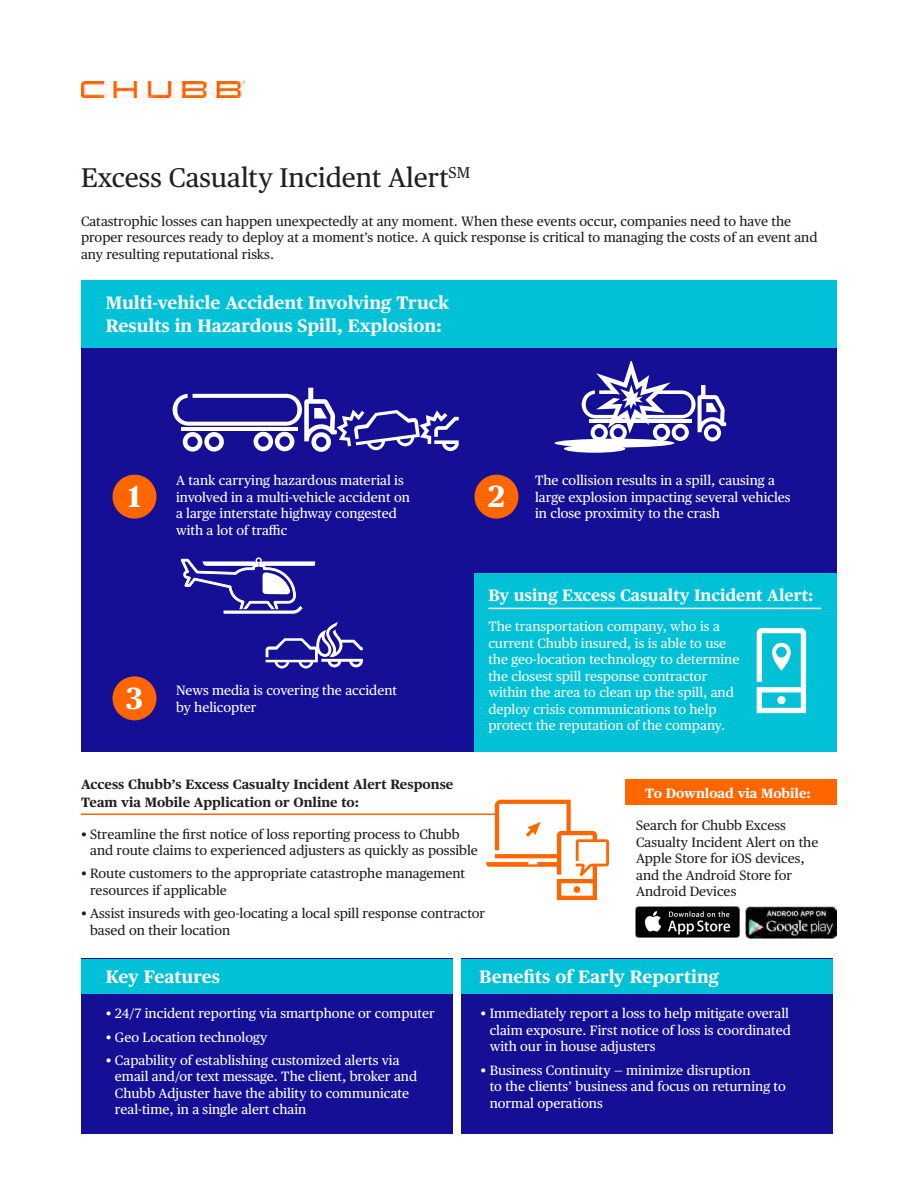
<style>
.page{position:relative;width:918px;height:1188px;background:#fff}
.page>*{position:absolute;margin:0;border:0;box-sizing:border-box;transform-origin:0 0}
.t1{font:700 30.6px "Publico Text";color:#fff}
.t2{font:27px "Publico Text";color:#231f20}
.t3{font:700 18px/22.5px "Publico Text";color:#fff}
.t4{font:700 16.5px "Publico Text";color:#fff}
.t5{font:13.5px/16.5px "Publico Text";color:#fff}
.t6{font:13.5px/16.5px "Publico Text";color:#231f20}
.t7{font:700 13.5px/18px "Publico Text";color:#231f20}
.t8{font:700 13.5px "Publico Text";color:#fff}
</style>
<div class="page">
<div style="left:625px;top:779px;width:212px;height:26px;background:#f60"></div>
<div style="left:81px;top:959px;width:371px;height:175px;background:#150f96"></div>
<div style="left:461px;top:959px;width:372px;height:175px;background:#150f96"></div>
<img style="left:81px;top:81px;width:164px;height:17px">
<hr style="left:81px;top:813px;width:417px;height:2px;background:#f60">
<div style="left:81px;top:281px;width:756px;height:471px;background:#150f96"></div>
<div style="left:81px;top:281px;width:756px;height:67px;background:#01c1d6"></div>
<div style="left:81px;top:959px;width:371px;height:35px;background:#01c1d6"></div>
<div style="left:461px;top:959px;width:372px;height:35px;background:#01c1d6"></div>
<div style="left:475px;top:573px;width:362px;height:179px;background:#01c1d6"></div>
<hr style="left:488px;top:608px;width:333px;height:1px;background:#fff">
<svg style="left:173px;top:388px;width:286px;height:64px"></svg>
<svg style="left:582px;top:361px;width:144px;height:80px"></svg>
<div style="left:554px;top:439px;width:120px;height:9px;background:#fff;border-radius:50%"></div>
<div style="left:564px;top:445px;width:61px;height:8px;background:#fff;border-radius:50%"></div>
<svg style="left:266px;top:622px;width:97px;height:46px"></svg>
<svg style="left:180px;top:557px;width:136px;height:57px"></svg>
<svg style="left:757px;top:628px;width:49px;height:85px"></svg>
<div style="left:113px;top:475px;width:43px;height:44px;background:#f60;border-radius:50%"></div>
<div style="left:113px;top:676px;width:43px;height:44px;background:#f60;border-radius:50%"></div>
<div style="left:475px;top:475px;width:43px;height:44px;background:#f60;border-radius:50%"></div>
<svg style="left:486px;top:800px;width:123px;height:100px"></svg>
<img style="left:746px;top:907px;width:91px;height:32px">
<img style="left:635px;top:907px;width:105px;height:31px">
<p class="t2" style="left:81px;top:158px;width:391px">Excess Casualty Incident Alert<sup>SM</sup></p>
<p class="t6" style="left:81px;top:212px;width:738px">Catastrophic losses can happen unexpectedly at any moment. When these events occur, companies need to have the proper resources ready to deploy at a moment’s notice. A quick response is critical to managing the costs of an event and any resulting reputational risks.</p>
<p class="t3" style="left:106px;top:290px;width:345px">Multi-vehicle Accident Involving Truck<br>Results in Hazardous Spill, Explosion:</p>
<p class="t1" style="left:128px;top:473px;width:14px">1</p>
<p class="t5" style="left:176px;top:471px;width:235px">A tank carrying hazardous material is involved in a multi-vehicle accident on a large interstate highway congested with a lot of traffic</p>
<p class="t1" style="left:126px;top:674px;width:19px">3</p>
<p class="t5" style="left:176px;top:681px;width:223px">News media is covering the accident by helicopter</p>
<p class="t1" style="left:488px;top:473px;width:19px">2</p>
<p class="t5" style="left:535px;top:471px;width:257px">The collision results in a spill, causing a large explosion impacting several vehicles in close proximity to the crash</p>
<p class="t4" style="left:488px;top:582px;width:327px">By using Excess Casualty Incident Alert:</p>
<p class="t5" style="left:488px;top:617px;width:253px">The transportation company, who is a current Chubb insured, is is able to use the geo-location technology to determine the closest spill response contractor within the area to clean up the spill, and deploy crisis communications to help protect the reputation of the company.</p>
<p class="t7" style="left:81px;top:774px;width:374px">Access Chubb’s Excess Casualty Incident Alert Response<br>Team via Mobile Application or Online to:</p>
<p class="t8" style="left:645px;top:782px;width:167px">To Download via Mobile:</p>
<p class="t6" style="left:90px;top:825px;width:389px;text-indent:-9px">• Streamline the first notice of loss reporting process to Chubb and route claims to experienced adjusters as quickly as possible</p>
<p class="t6" style="left:90px;top:865px;width:377px;text-indent:-9px">• Route customers to the appropriate catastrophe management resources if applicable</p>
<p class="t6" style="left:90px;top:904px;width:397px;text-indent:-9px">• Assist insureds with geo-locating a local spill response contractor based on their location</p>
<p class="t6" style="left:636px;top:816px;width:184px">Search for Chubb Excess<br>Casualty Incident Alert on the<br>Apple Store for iOS devices, and the Android Store for<br>Android Devices</p>
<p class="t3" style="left:106px;top:964px;width:116px">Key Features</p>
<p class="t3" style="left:479px;top:964px;width:241px">Benefits of Early Reporting</p>
<p class="t5" style="left:106px;top:1005px;width:330px">• 24/7 incident reporting via smartphone or computer</p>
<p class="t5" style="left:106px;top:1028px;width:163px">• Geo Location technology</p>
<p class="t5" style="left:115px;top:1051px;width:304px;text-indent:-9px">• Capability of establishing customized alerts via email and/or text message. The client, broker and Chubb Adjuster have the ability to communicate real-time, in a single alert chain</p>
<p class="t5" style="left:490px;top:1005px;width:303px;text-indent:-9px">• Immediately report a loss to help mitigate overall claim exposure. First notice of loss is coordinated with our in house adjusters</p>
<p class="t5" style="left:490px;top:1061px;width:298px;text-indent:-9px">• Business Continuity — minimize disruption<br>to the clients’ business and focus on returning to normal operations</p>
</div>
